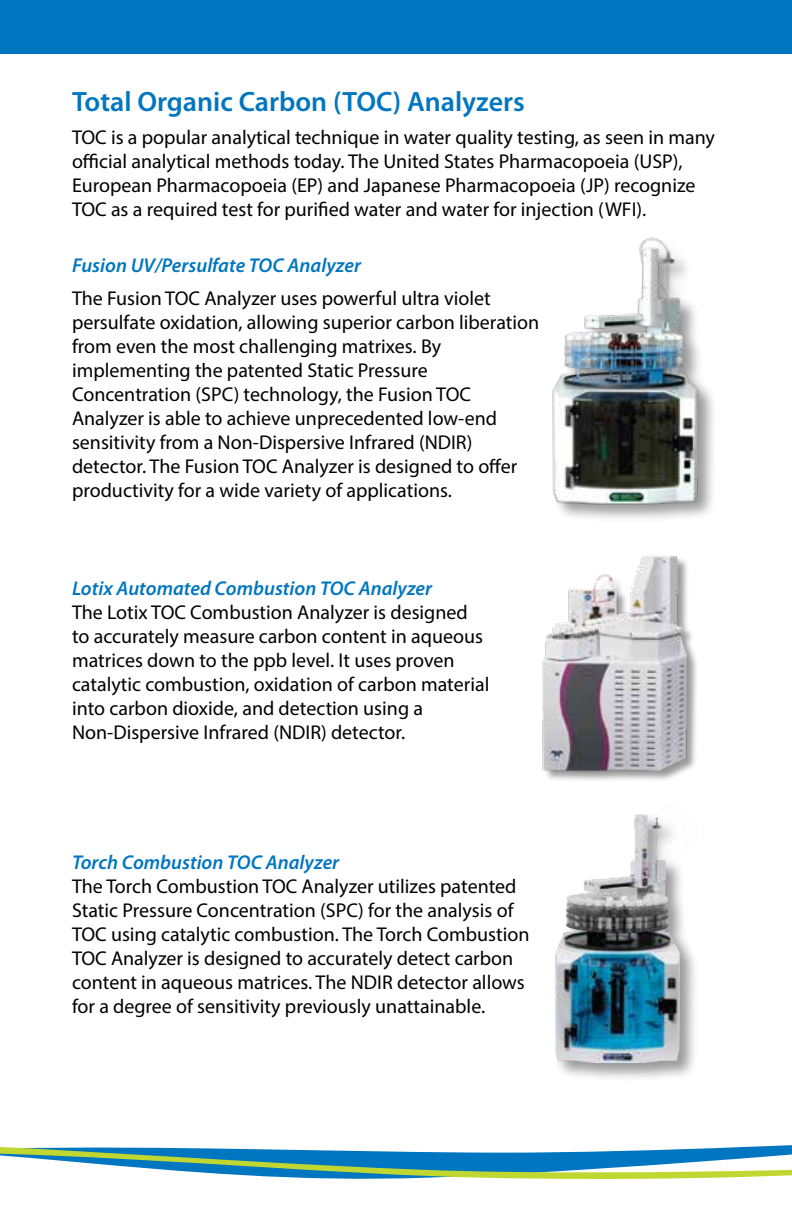
<style>
.page{position:relative;width:792px;height:1224px;background:#fff}
.page>*{position:absolute;margin:0;border:0;box-sizing:border-box;transform-origin:0 0}
.t1{font:600 28px "Myriad Pro";color:#0076c0}
.t2{font:20px/24px "Myriad Pro";color:#000}
.t3{font:italic 600 20px "Myriad Pro";color:#0076c0}
</style>
<div class="page">
<svg style="left:0;top:1145px;width:792px;height:34px"></svg>
<div style="left:0;top:0;width:792px;height:54px;background:#0076c0"></div>
<div style="left:542px;top:556px;width:157px;height:226px;background:#000;opacity:.4"></div>
<img style="left:542px;top:556px;width:153px;height:222px">
<div style="left:552px;top:237px;width:166px;height:285px;background:#000;opacity:.4"></div>
<img style="left:552px;top:237px;width:154px;height:274px">
<div style="left:553px;top:805px;width:151px;height:278px;background:#000;opacity:.4"></div>
<img style="left:555px;top:806px;width:122px;height:257px">
<h1 class="t1" style="left:72px;top:84px;width:454px">Total Organic Carbon (TOC) Analyzers</h1>
<p class="t2" style="left:72px;top:125px;width:645px">TOC is a popular analytical technique in water quality testing, as seen in many official analytical methods today. The United States Pharmacopoeia (USP), European Pharmacopoeia (EP) and Japanese Pharmacopoeia (JP) recognize TOC as a required test for purified water and water for injection (WFI).</p>
<p class="t3" style="left:72px;top:253px;width:290px">Fusion UV/Persulfate TOC Analyzer</p>
<p class="t2" style="left:72px;top:286px;width:469px">The Fusion TOC Analyzer uses powerful ultra violet persulfate oxidation, allowing superior carbon liberation from even the most challenging matrixes. By implementing the patented Static Pressure Concentration (SPC) technology, the Fusion TOC Analyzer is able to achieve unprecedented low-end sensitivity from a Non-Dispersive Infrared (NDIR) detector. The Fusion TOC Analyzer is designed to offer productivity for a wide variety of applications.</p>
<p class="t3" style="left:72px;top:575px;width:362px">Lotix Automated Combustion TOC Analyzer</p>
<p class="t2" style="left:72px;top:600px;width:419px">The Lotix TOC Combustion Analyzer is designed to accurately measure carbon content in aqueous matrices down to the ppb level. It uses proven catalytic combustion, oxidation of carbon material into carbon dioxide, and detection using a Non-Dispersive Infrared (NDIR) detector.</p>
<p class="t3" style="left:72px;top:850px;width:269px">Torch Combustion TOC Analyzer</p>
<p class="t2" style="left:72px;top:874px;width:459px">The Torch Combustion TOC Analyzer utilizes patented Static Pressure Concentration (SPC) for the analysis of TOC using catalytic combustion. The Torch Combustion TOC Analyzer is designed to accurately detect carbon content in aqueous matrices. The NDIR detector allows for a degree of sensitivity previously unattainable.</p>
</div>
